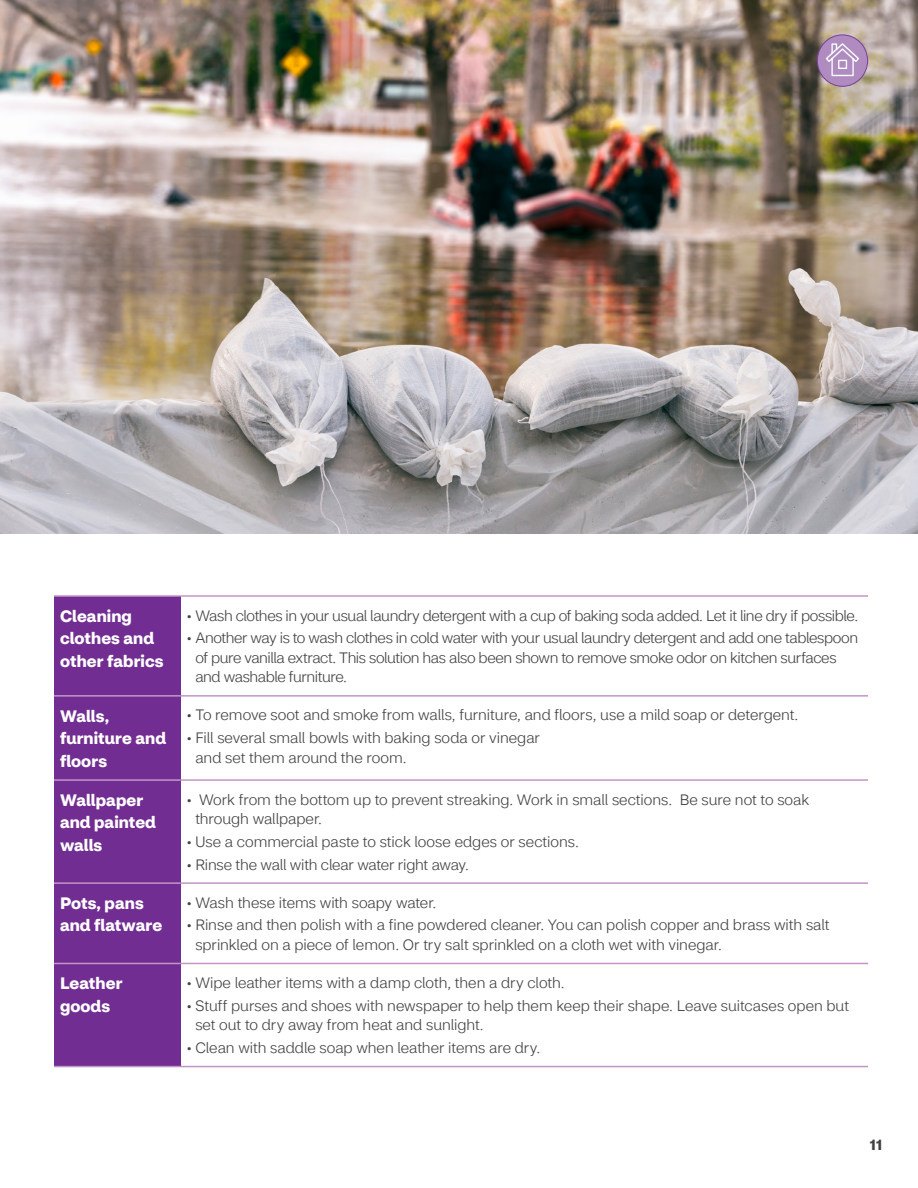
<style>
.page{position:relative;width:918px;height:1188px;background:#fff}
.page>*{position:absolute;margin:0;border:0;box-sizing:border-box;transform-origin:0 0}
.t1{font:700 16.5px/22.5px "CVS Health Sans";letter-spacing:.005em;color:#fff}
.t2{font:300 15px/19.5px "CVS Health Sans";letter-spacing:-.005em;color:#414042}
.t3{font:300 15px/19.5px "CVS Health Sans";letter-spacing:-.025em;color:#414042}
.t4{font:700 15px "CVS Health Sans";color:#414042}
</style>
<div class="page">
<div style="left:54px;top:596px;width:126px;height:100px;background:#712d91"></div>
<div style="left:54px;top:696px;width:126px;height:84px;background:#712d91"></div>
<div style="left:54px;top:780px;width:126px;height:103px;background:#712d91"></div>
<div style="left:54px;top:883px;width:126px;height:80px;background:#712d91"></div>
<div style="left:54px;top:963px;width:126px;height:104px;background:#712d91"></div>
<hr style="left:54px;top:595px;width:126px;height:2px;background:#c196c5">
<hr style="left:180px;top:595px;width:688px;height:2px;background:#c196c5">
<hr style="left:54px;top:695px;width:126px;height:2px;background:#c196c5">
<hr style="left:180px;top:695px;width:688px;height:2px;background:#c196c5">
<hr style="left:54px;top:779px;width:126px;height:2px;background:#c196c5">
<hr style="left:180px;top:779px;width:688px;height:2px;background:#c196c5">
<hr style="left:54px;top:882px;width:126px;height:2px;background:#c196c5">
<hr style="left:180px;top:882px;width:688px;height:2px;background:#c196c5">
<hr style="left:54px;top:963px;width:126px;height:1px;background:#c196c5">
<hr style="left:180px;top:963px;width:688px;height:1px;background:#c196c5">
<hr style="left:54px;top:1066px;width:126px;height:1px;background:#c196c5">
<hr style="left:180px;top:1066px;width:688px;height:1px;background:#c196c5">
<img style="left:0;top:0;width:918px;height:534px">
<div style="left:817px;top:35px;width:51px;height:51px;background:#b08bc0;border-radius:50%"></div>
<div style="left:817px;top:34px;width:51px;height:53px;border:1px solid #764199;border-radius:50%"></div>
<svg style="left:825px;top:42px;width:35px;height:35px"></svg>
<p class="t1" style="left:60px;top:605px;width:73px">Cleaning</p>
<p class="t3" style="left:186px;top:606px;width:673px">• Wash clothes in your usual laundry detergent with a cup of baking soda added. Let it line dry if possible.</p>
<p class="t1" style="left:60px;top:627px;width:96px">clothes and</p>
<p class="t3" style="left:186px;top:628px;width:673px">• Another way is to wash clothes in cold water with your usual laundry detergent and add one tablespoon</p>
<p class="t1" style="left:60px;top:650px;width:105px">other fabrics</p>
<p class="t3" style="left:195px;top:648px;width:643px">of pure vanilla extract. This solution has also been shown to remove smoke odor on kitchen surfaces and washable furniture.</p>
<p class="t1" style="left:60px;top:705px;width:108px">Walls, furniture and floors</p>
<p class="t2" style="left:186px;top:706px;width:613px">• To remove soot and smoke from walls, furniture, and floors, use a mild soap or detergent.</p>
<p class="t2" style="left:195px;top:728px;width:346px;text-indent:-9px">• Fill several small bowls with baking soda or vinegar and set them around the room.</p>
<p class="t1" style="left:60px;top:789px;width:85px">Wallpaper</p>
<p class="t2" style="left:186px;top:790px;width:624px">• Work from the bottom up to prevent streaking. Work in small sections. Be sure not to soak</p>
<p class="t1" style="left:60px;top:811px;width:98px">and painted</p>
<p class="t2" style="left:195px;top:809px;width:128px">through wallpaper.</p>
<p class="t1" style="left:60px;top:834px;width:44px">walls</p>
<p class="t2" style="left:186px;top:832px;width:394px">• Use a commercial paste to stick loose edges or sections.</p>
<p class="t2" style="left:186px;top:855px;width:284px">• Rinse the wall with clear water right away.</p>
<p class="t1" style="left:60px;top:892px;width:104px">Pots, pans and flatware</p>
<p class="t2" style="left:186px;top:893px;width:252px">• Wash these items with soapy water.</p>
<p class="t2" style="left:195px;top:916px;width:636px;text-indent:-9px">• Rinse and then polish with a fine powdered cleaner. You can polish copper and brass with salt sprinkled on a piece of lemon. Or try salt sprinkled on a cloth wet with vinegar.</p>
<p class="t1" style="left:60px;top:972px;width:64px">Leather</p>
<p class="t2" style="left:186px;top:973px;width:380px">• Wipe leather items with a damp cloth, then a dry cloth.</p>
<p class="t1" style="left:60px;top:995px;width:52px">goods</p>
<p class="t2" style="left:195px;top:996px;width:655px;text-indent:-9px">• Stuff purses and shoes with newspaper to help them keep their shape. Leave suitcases open but set out to dry away from heat and sunlight.</p>
<p class="t2" style="left:186px;top:1038px;width:355px">• Clean with saddle soap when leather items are dry.</p>
<p class="t4" style="left:869px;top:1136px;width:14px">11</p>
</div>
